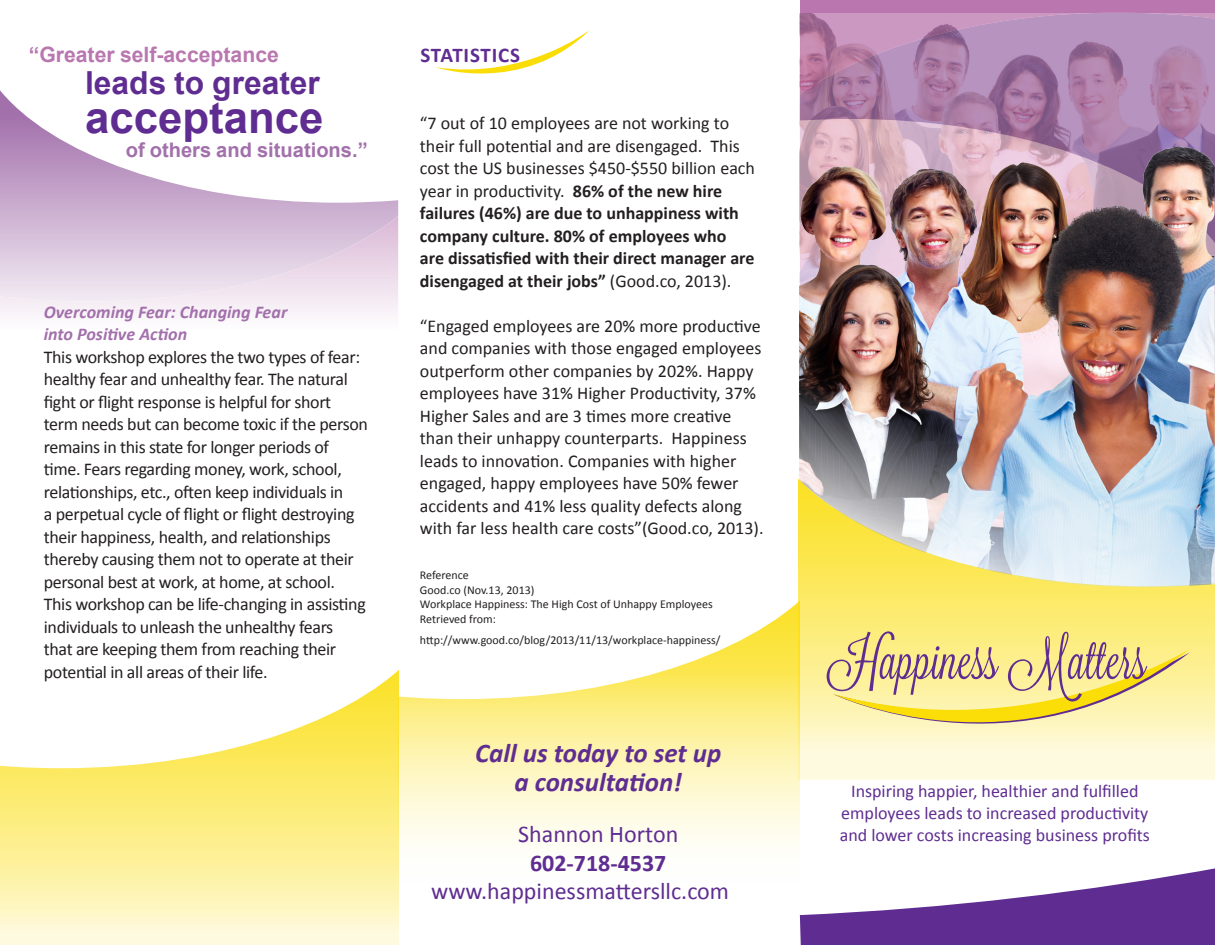
<style>
.page{position:relative;width:1215px;height:945px;background:#fff}
.page>*{position:absolute;margin:0;border:0;box-sizing:border-box;transform-origin:0 0}
.t1{font:700 43.8px "Arial";color:#5f2d91}
.t2{font:700 31.8px "Arial";color:#5f2d91}
.t3{font:italic 700 27px "Calibri";color:#5f2d91}
.t4{font:24px "Calibri";color:#5f2d91}
.t5{font:700 24px "Calibri";color:#5f2d91}
.t6{font:700 21.15px "Arial";color:#b977b0}
.t7{font:700 21px "Calibri";letter-spacing:.04em;color:#5f2d91}
.t8{font:700 20.1px "Arial";color:#a270ab}
.t9{font:18px/22.5px "Calibri";color:#231f20}
.t10{font:18px/22.5px "Calibri";letter-spacing:-.02em;color:#231f20}
.t11{font:18px/21.6px "Calibri";color:#5f2d91;text-align:center}
.t12{font:italic 700 18px/22.5px "Calibri";color:#a270ab}
.t13{font:12px/14.4px "Calibri";color:#231f20}
.s1{font-weight:700}
</style>
<div class="page">
<svg style="left:799px;top:588px;width:416px;height:192px;background:#fdf2a7"></svg>
<svg style="left:800px;top:0;width:415px;height:14px;background:#ba79b0"></svg>
<img style="left:799px;top:14px;width:416px;height:128px">
<img style="left:799px;top:142px;width:416px;height:446px">
<svg style="left:0;top:90px;width:398px;height:126px"></svg>
<svg style="left:0;top:216px;width:398px;height:99px;background:#e3d3e5"></svg>
<svg style="left:398px;top:575px;width:401px;height:318px"></svg>
<svg style="left:0;top:670px;width:398px;height:275px"></svg>
<svg style="left:827px;top:631px;width:363px;height:93px;background:#ead889"></svg>
<svg style="left:800px;top:868px;width:415px;height:77px"></svg>
<svg style="left:435px;top:30px;width:155px;height:44px"></svg>
<p class="t6" style="left:29px;top:40px;width:252px">“Greater self-acceptance</p>
<p class="t2" style="left:85px;top:62px;width:236px">leads to greater</p>
<p class="t1" style="left:85px;top:88px;width:240px">acceptance</p>
<p class="t8" style="left:126px;top:136px;width:244px">of others and situations.”</p>
<p class="t12" style="left:44px;top:301px;width:245px">Overcoming Fear: Changing Fear into Positive Action</p>
<p class="t10" style="left:44px;top:346px;width:326px">This workshop explores the two types of fear: healthy fear and unhealthy fear. The natural fight or flight response is helpful for short term needs but can become toxic if the person remains in this state for longer periods of time. Fears regarding money, work, school, relationships, etc., often keep individuals in<br>a perpetual cycle of flight or flight destroying their happiness, health, and relationships thereby causing them not to operate at their personal best at work, at home, at school.<br>This workshop can be life-changing in assisting individuals to unleash the unhealthy fears<br>that are keeping them from reaching their potential in all areas of their life.</p>
<p class="t7" style="left:420px;top:42px;width:101px">STATISTICS</p>
<p class="t9" style="left:420px;top:112px;width:337px">“7 out of 10 employees are not working to their full potential and are disengaged. This cost the US businesses $450-$550 billion each year in productivity. <span class="s1">86% of the new hire failures (46%) are due to unhappiness with company culture. 80% of employees who are dissatisfied with their direct manager are disengaged at their jobs”</span> (Good.co, 2013).</p>
<p class="t9" style="left:420px;top:315px;width:345px">“Engaged employees are 20% more productive and companies with those engaged employees outperform other companies by 202%. Happy employees have 31% Higher Productivity, 37% Higher Sales and are 3 times more creative than their unhappy counterparts. Happiness leads to innovation. Companies with higher engaged, happy employees have 50% fewer accidents and 41% less quality defects along with far less health care costs”(Good.co, 2013).</p>
<p class="t13" style="left:420px;top:568px;width:50px">Reference</p>
<p class="t13" style="left:420px;top:583px;width:294px">Good.co (Nov.13, 2013)<br>Workplace Happiness: The High Cost of Unhappy Employees</p>
<p class="t13" style="left:420px;top:608px;width:302px;line-height:21.6px">Retrieved from: http://www.good.co/blog/2013/11/13/workplace-happiness/</p>
<p class="t3" style="left:475px;top:736px;width:248px">Call us today to set up</p>
<p class="t3" style="left:515px;top:764px;width:169px">a consultation!</p>
<p class="t4" style="left:518px;top:819px;width:162px">Shannon Horton</p>
<p class="t5" style="left:530px;top:847px;width:138px">602-718-4537</p>
<p class="t4" style="left:431px;top:876px;width:300px">www.happinessmattersllc.com</p>
<p class="t11" style="left:840px;top:781px;width:312px">Inspiring happier, healthier and fulfilled employees leads to increased productivity and lower costs increasing business profits</p>
</div>
